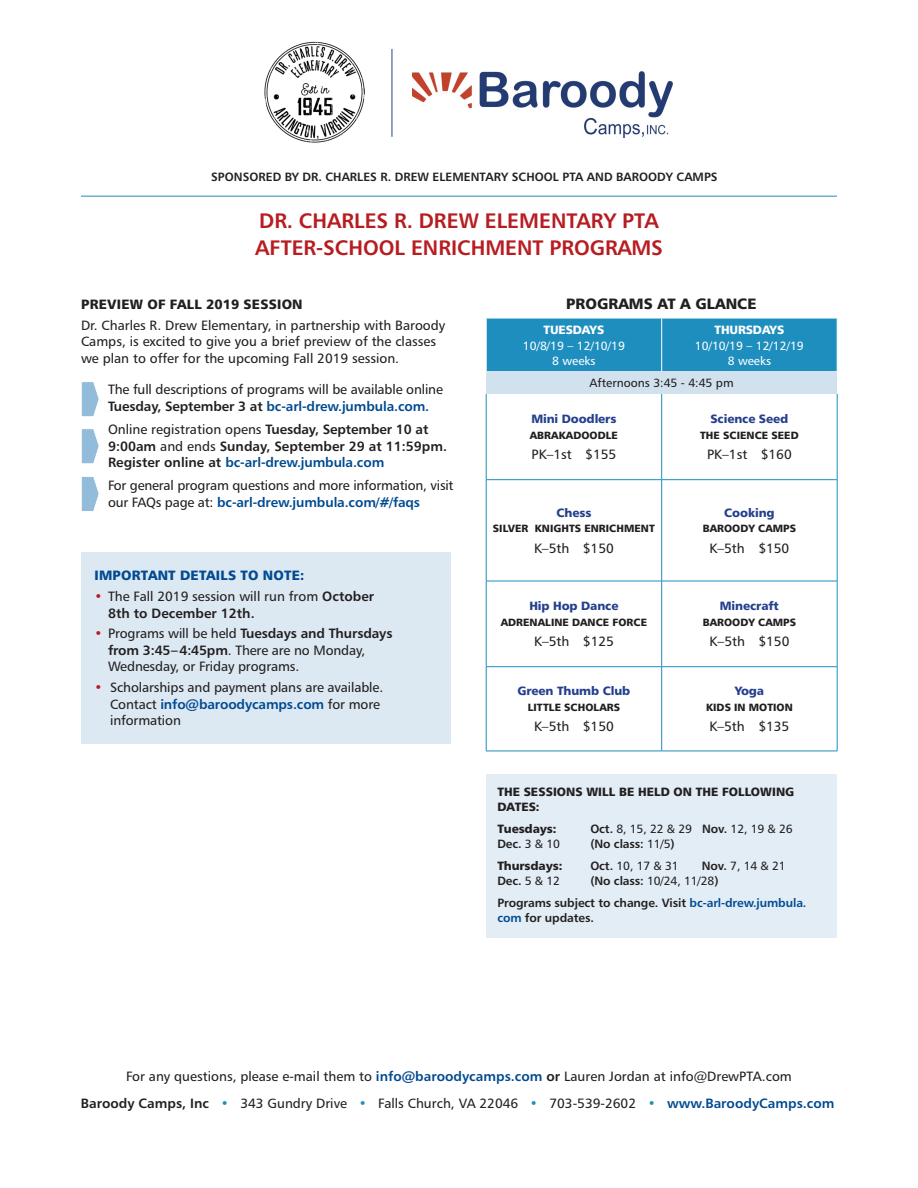
<style>
.page{position:relative;width:918px;height:1188px;background:#fff}
.page>*{position:absolute;margin:0;border:0;box-sizing:border-box;transform-origin:0 0}
.t1{font:21px/27px "Humanist 777 BT Bold B";color:#b71c21}
.Text{font:15px "Humanist 777 BT Black B";color:#231f20}
.Text-2{font:13.5px/16.5px "Humanist 777 BT Roman B";color:#231f20}
.Text-3{font:13.5px/16.5px "Humanist 777 BT Bold B";color:#231f20}
.Title_bold{font:13.5px "Humanist 777 BT Roman B";color:#231f20}
.t2{font:13.5px "Humanist 777 BT Black B";letter-spacing:.015em;color:#231f20}
.Text-4{font:13.5px "Humanist 777 BT Black B";letter-spacing:.015em;color:#014a91}
.Text-5{font:12px/15px "Humanist 777 BT Bold B";letter-spacing:-.01em;color:#231f20}
.Text-6{font:12px "Humanist 777 BT Roman B";letter-spacing:-.01em;color:#231f20}
.Title_bold-2{font:12px "Humanist 777 BT Black B";letter-spacing:-.01em;color:#253f8e}
.Title_bold-3{font:12px "Humanist 777 BT Bold B";letter-spacing:.005em;color:#231f20}
.Text-7{font:12px/15px "Humanist 777 BT Black B";letter-spacing:.005em;color:#231f20}
.Text-8{font:12px "Humanist 777 BT Roman B";color:#fff}
.Days{font:12px "Humanist 777 BT Black B";letter-spacing:-.01em;color:#fff}
.Sponsor{font:10.5px "Humanist 777 BT Black B";letter-spacing:.005em;color:#231f20}
.s1{font-family:"Humanist 777 BT Bold B"}
.s2{font-family:"Humanist 777 BT Bold B";color:#014a91}
.s3{font-family:"Humanist 777 BT Roman B"}
.s4{color:#014a91}
.s5{color:#b71c21}
.s6{color:#1e8ebe}
</style>
<div class="page">
<hr style="left:81px;top:196px;width:756px;height:1px;background:#1e8ebe">
<div style="left:487px;top:319px;width:350px;height:53px;background:#1e8ebe"></div>
<div style="left:486px;top:372px;width:351px;height:22px;background:#d2e1ee"></div>
<hr style="left:486px;top:394px;width:1px;height:85px;background:#1e8ebe">
<hr style="left:661px;top:394px;width:1px;height:85px;background:#1e8ebe">
<hr style="left:837px;top:394px;width:1px;height:85px;background:#1e8ebe">
<hr style="left:486px;top:479px;width:176px;height:1px;background:#1e8ebe">
<hr style="left:486px;top:480px;width:1px;height:101px;background:#1e8ebe">
<hr style="left:662px;top:479px;width:175px;height:1px;background:#1e8ebe">
<hr style="left:661px;top:480px;width:1px;height:101px;background:#1e8ebe">
<hr style="left:837px;top:480px;width:1px;height:101px;background:#1e8ebe">
<hr style="left:486px;top:581px;width:176px;height:1px;background:#1e8ebe">
<hr style="left:486px;top:581px;width:1px;height:86px;background:#1e8ebe">
<hr style="left:662px;top:581px;width:175px;height:1px;background:#1e8ebe">
<hr style="left:661px;top:581px;width:1px;height:86px;background:#1e8ebe">
<hr style="left:837px;top:581px;width:1px;height:86px;background:#1e8ebe">
<hr style="left:486px;top:666px;width:176px;height:1px;background:#1e8ebe">
<hr style="left:486px;top:667px;width:1px;height:84px;background:#1e8ebe">
<hr style="left:662px;top:666px;width:175px;height:1px;background:#1e8ebe">
<hr style="left:661px;top:667px;width:1px;height:84px;background:#1e8ebe">
<hr style="left:837px;top:667px;width:1px;height:84px;background:#1e8ebe">
<hr style="left:486px;top:751px;width:176px;height:1px;background:#1e8ebe">
<hr style="left:662px;top:751px;width:175px;height:1px;background:#1e8ebe">
<hr style="left:661px;top:319px;width:1px;height:53px;background:#fff">
<div style="left:486px;top:774px;width:351px;height:164px;background:#e2edf5"></div>
<div style="left:81px;top:552px;width:369px;height:192px;background:#dce8f2"></div>
<svg style="left:81px;top:382px;width:18px;height:35px"></svg>
<svg style="left:81px;top:429px;width:18px;height:35px"></svg>
<svg style="left:81px;top:476px;width:18px;height:35px"></svg>
<img style="left:413px;top:71px;width:260px;height:66px">
<hr style="left:392px;top:49px;width:1px;height:88px;background:#253f8e">
<img style="left:264px;top:41px;width:101px;height:102px">
<p class="Title_bold-3" style="left:211px;top:169px;width:508px">SPONSORED BY DR. CHARLES R. DREW ELEMENTARY SCHOOL PTA AND BAROODY CAMPS</p>
<p class="t1" style="left:255px;top:206px;width:409px">DR. CHARLES R. DREW ELEMENTARY PTA<br>AFTER-SCHOOL ENRICHMENT PROGRAMS</p>
<p class="t2" style="left:81px;top:296px;width:223px">PREVIEW OF FALL 2019 SESSION</p>
<p class="Text-2" style="left:81px;top:317px;width:366px">Dr. Charles R. Drew Elementary, in partnership with Baroody<br>Camps, is excited to give you a brief preview of the classes we plan to offer for the upcoming Fall 2019 session.</p>
<p class="Text-2" style="left:108px;top:381px;width:337px">The full descriptions of programs will be available online<br><span class="s1">Tuesday, September 3 at</span> <span class="s2">bc-arl-drew.jumbula.com.</span></p>
<p class="Text-3" style="left:108px;top:421px;width:341px"><span class="s3">Online registration opens</span> Tuesday, September 10 at<br>9:00am <span class="s3">and ends</span> Sunday, September 29 at 11:59pm.<br>Register online at <span class="s4">bc-arl-drew.jumbula.com</span></p>
<p class="Text-2" style="left:108px;top:477px;width:347px">For general program questions and more information, visit our FAQs page at: <span class="s2">bc-arl-drew.jumbula.com/#/faqs</span></p>
<p class="Text-4" style="left:95px;top:567px;width:211px">IMPORTANT DETAILS TO NOTE:</p>
<p class="Text-2" style="left:108px;top:588px;width:268px;text-indent:-14px"><span class="s5">•</span> The Fall 2019 session will run from <span class="s1">October<br>8th to December 12th.</span></p>
<p class="Text-2" style="left:108px;top:625px;width:286px;text-indent:-14px"><span class="s5">•</span> Programs will be held <span class="s1">Tuesdays and Thursdays from 3:45–4:45pm</span>. There are no Monday,<br>Wednesday, or Friday programs.</p>
<p class="Text-2" style="left:110px;top:679px;width:275px;text-indent:-16px"><span class="s5">•</span> Scholarships and payment plans are available.<br>Contact <span class="s2">info@baroodycamps.com</span> for more information</p>
<p class="Text" style="left:566px;top:294px;width:192px">PROGRAMS AT A GLANCE</p>
<p class="Days" style="left:544px;top:322px;width:62px">TUESDAYS</p>
<p class="Text-8" style="left:523px;top:338px;width:103px">10/8/19 – 12/10/19</p>
<p class="Text-8" style="left:552px;top:353px;width:45px">8 weeks</p>
<p class="Days" style="left:715px;top:322px;width:71px">THURSDAYS</p>
<p class="Text-8" style="left:695px;top:338px;width:110px">10/10/19 – 12/12/19</p>
<p class="Text-8" style="left:728px;top:353px;width:45px">8 weeks</p>
<p class="Text-6" style="left:590px;top:376px;width:146px">Afternoons 3:45 - 4:45 pm</p>
<p class="Title_bold-2" style="left:531px;top:411px;width:87px">Mini Doodlers</p>
<p class="Sponsor" style="left:530px;top:428px;width:90px">ABRAKADOODLE</p>
<p class="Text-2" style="left:532px;top:446px;width:86px">PK–1st $155</p>
<p class="Title_bold-2" style="left:711px;top:411px;width:79px">Science Seed</p>
<p class="Sponsor" style="left:700px;top:428px;width:100px">THE SCIENCE SEED</p>
<p class="Text-2" style="left:707px;top:446px;width:86px">PK–1st $160</p>
<p class="Title_bold-2" style="left:557px;top:505px;width:36px">Chess</p>
<p class="Sponsor" style="left:493px;top:522px;width:163px">SILVER KNIGHTS ENRICHMENT</p>
<p class="Text-2" style="left:534px;top:540px;width:81px">K–5th $150</p>
<p class="Title_bold-2" style="left:529px;top:598px;width:91px">Hip Hop Dance</p>
<p class="Sponsor" style="left:501px;top:616px;width:148px">ADRENALINE DANCE FORCE</p>
<p class="Text-2" style="left:534px;top:633px;width:81px">K–5th $125</p>
<p class="Title_bold-2" style="left:517px;top:683px;width:115px">Green Thumb Club</p>
<p class="Sponsor" style="left:528px;top:700px;width:94px">LITTLE SCHOLARS</p>
<p class="Text-2" style="left:534px;top:718px;width:81px">K–5th $150</p>
<p class="Title_bold-2" style="left:724px;top:505px;width:52px">Cooking</p>
<p class="Sponsor" style="left:703px;top:522px;width:95px">BAROODY CAMPS</p>
<p class="Text-2" style="left:710px;top:540px;width:81px">K–5th $150</p>
<p class="Title_bold-2" style="left:720px;top:598px;width:61px">Minecraft</p>
<p class="Sponsor" style="left:703px;top:616px;width:95px">BAROODY CAMPS</p>
<p class="Text-2" style="left:710px;top:633px;width:81px">K–5th $150</p>
<p class="Title_bold-2" style="left:735px;top:683px;width:31px">Yoga</p>
<p class="Sponsor" style="left:706px;top:700px;width:88px">KIDS IN MOTION</p>
<p class="Text-2" style="left:710px;top:718px;width:81px">K–5th $135</p>
<p class="Text-7" style="left:497px;top:784px;width:298px">THE SESSIONS WILL BE HELD ON THE FOLLOWING<br>DATES:</p>
<p class="Text-7" style="left:497px;top:821px;width:61px">Tuesdays:</p>
<p class="Text-6" style="left:590px;top:821px;width:204px"><span class="s1">Oct.</span> 8, 15, 22 &amp; 29 <span class="s1">Nov.</span> 12, 19 &amp; 26</p>
<p class="Text-5" style="left:497px;top:836px;width:64px">Dec. <span class="s3">3 &amp; 10</span></p>
<p class="Text-5" style="left:590px;top:836px;width:86px">(No class: <span class="s3">11/5</span>)</p>
<p class="Text-7" style="left:497px;top:858px;width:67px">Thursdays:</p>
<p class="Text-6" style="left:590px;top:858px;width:90px"><span class="s1">Oct.</span> 10, 17 &amp; 31</p>
<p class="Text-6" style="left:702px;top:858px;width:85px"><span class="s1">Nov.</span> 7, 14 &amp; 21</p>
<p class="Text-5" style="left:497px;top:873px;width:64px">Dec. <span class="s3">5 &amp; 12</span></p>
<p class="Text-6" style="left:590px;top:873px;width:130px"><span class="s1">(No class:</span> 10/24, 11/28<span class="s1">)</span></p>
<p class="Text-5" style="left:497px;top:895px;width:311px">Programs subject to change. Visit <span class="s4">bc-arl-drew.jumbula. com</span> for updates.</p>
<p class="Title_bold" style="left:126px;top:1068px;width:667px">For any questions, please e-mail them to <span class="s2">info@baroodycamps.com</span> <span class="s1">or</span> Lauren Jordan at info@DrewPTA.com</p>
<p class="Text-2" style="left:81px;top:1094px;width:755px"><span class="s1">Baroody Camps, Inc</span> <span class="s6">•</span> 343 Gundry Drive <span class="s6">•</span> Falls Church, VA 22046 <span class="s6">•</span> 703-539-2602 <span class="s6">•</span> <span class="s2">www.BaroodyCamps.com</span></p>
</div>
